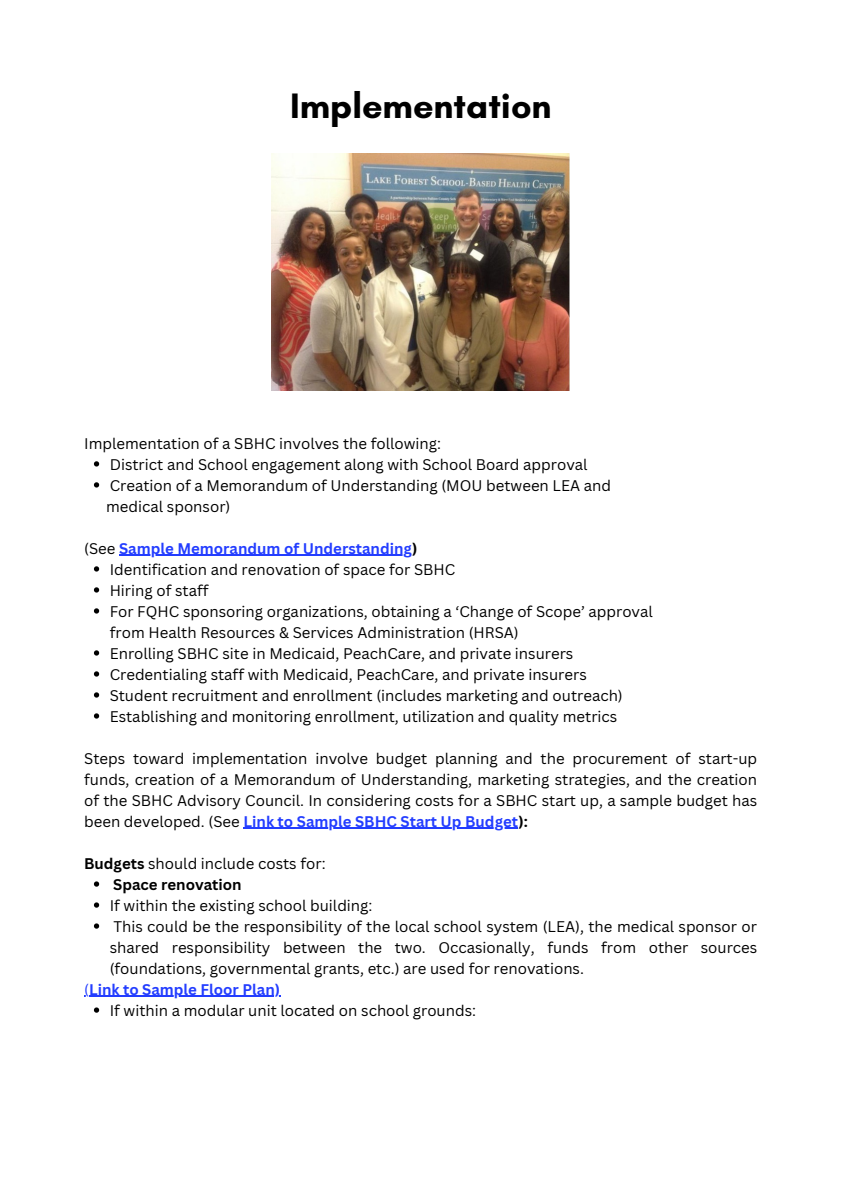
<style>
.page{position:relative;width:842px;height:1191px;background:#fff}
.page>*{position:absolute;margin:0;border:0;box-sizing:border-box;transform-origin:0 0}
.t1{font:700 36px "Glacial Indifference";color:#000}
.t2{font:15px/21px "Canva Sans";color:#000}
.t3{font:700 15px "Canva Sans";color:#233dff}
.t4{font:700 15px "Canva Sans";color:#000}
.s1{font-weight:400;color:#000}
.s2{color:#000}
.s3{font-weight:700;color:#233dff}
.s4{font-weight:700}
.s5{font-weight:400}
</style>
<div class="page">
<svg style="left:94px;top:461px;width:5px;height:5px"></svg>
<svg style="left:94px;top:482px;width:5px;height:5px"></svg>
<svg style="left:94px;top:566px;width:5px;height:5px"></svg>
<svg style="left:94px;top:587px;width:5px;height:5px"></svg>
<svg style="left:94px;top:608px;width:5px;height:5px"></svg>
<svg style="left:94px;top:650px;width:5px;height:5px"></svg>
<svg style="left:94px;top:671px;width:5px;height:5px"></svg>
<svg style="left:94px;top:692px;width:5px;height:5px"></svg>
<svg style="left:94px;top:713px;width:5px;height:5px"></svg>
<svg style="left:94px;top:881px;width:5px;height:5px"></svg>
<svg style="left:94px;top:902px;width:5px;height:5px"></svg>
<svg style="left:94px;top:923px;width:5px;height:5px"></svg>
<svg style="left:94px;top:1007px;width:5px;height:5px"></svg>
<hr style="left:119px;top:554px;width:293px;height:1px;background:#233dff">
<hr style="left:244px;top:827px;width:274px;height:1px;background:#233dff">
<hr style="left:89px;top:995px;width:191px;height:1px;background:#233dff">
<img style="left:272px;top:154px;width:298px;height:236px">
<h1 class="t1" style="left:290px;top:84px;width:263px">Implementation</h1>
<p class="t2" style="left:84px;top:432px;width:358px">Implementation of a SBHC involves the following:</p>
<p class="t2" style="left:110px;top:453px;width:503px">District and School engagement along with School Board approval<br>Creation of a Memorandum of Understanding (MOU between LEA and</p>
<p class="t2" style="left:106px;top:495px;width:126px">medical sponsor)</p>
<p class="t3" style="left:84px;top:537px;width:335px"><span class="s1">(See</span> Sample Memorandum of Understanding<span class="s2">)</span></p>
<p class="t2" style="left:110px;top:558px;width:545px">Identification and renovation of space for SBHC<br>Hiring of staff<br>For FQHC sponsoring organizations, obtaining a ‘Change of Scope’ approval</p>
<p class="t2" style="left:110px;top:642px;width:515px">Enrolling SBHC site in Medicaid, PeachCare, and private insurers Credentialing staff with Medicaid, PeachCare, and private insurers Student recruitment and enrollment (includes marketing and outreach)<br>Establishing and monitoring enrollment, utilization and quality metrics</p>
<p class="t2" style="left:110px;top:621px;width:410px">from Health Resources &amp; Services Administration (HRSA)</p>
<p class="t2" style="left:84px;top:747px;width:675px;text-align:justify">Steps toward implementation involve budget planning and the procurement of start-up funds, creation of a Memorandum of Understanding, marketing strategies, and the creation of the SBHC Advisory Council. In considering costs for a SBHC start up, a sample budget has been developed. (See <span class="s3">Link to Sample SBHC Start Up Budget</span><span class="s4">):</span></p>
<p class="t2" style="left:84px;top:852px;width:243px"><span class="s4">Budgets</span> should include costs for:</p>
<p class="t4" style="left:113px;top:873px;width:130px">Space renovation</p>
<p class="t2" style="left:110px;top:894px;width:649px">If within the existing school building:<br>This could be the responsibility of the local school system (LEA), the medical sponsor or shared responsibility between the two. Occasionally, funds from other sources (foundations, governmental grants, etc.) are used for renovations.</p>
<p class="t2" style="left:110px;top:999px;width:368px">If within a modular unit located on school grounds:</p>
<p class="t3" style="left:84px;top:978px;width:197px"><span class="s5">(</span>Link to Sample Floor Plan)</p>
</div>
